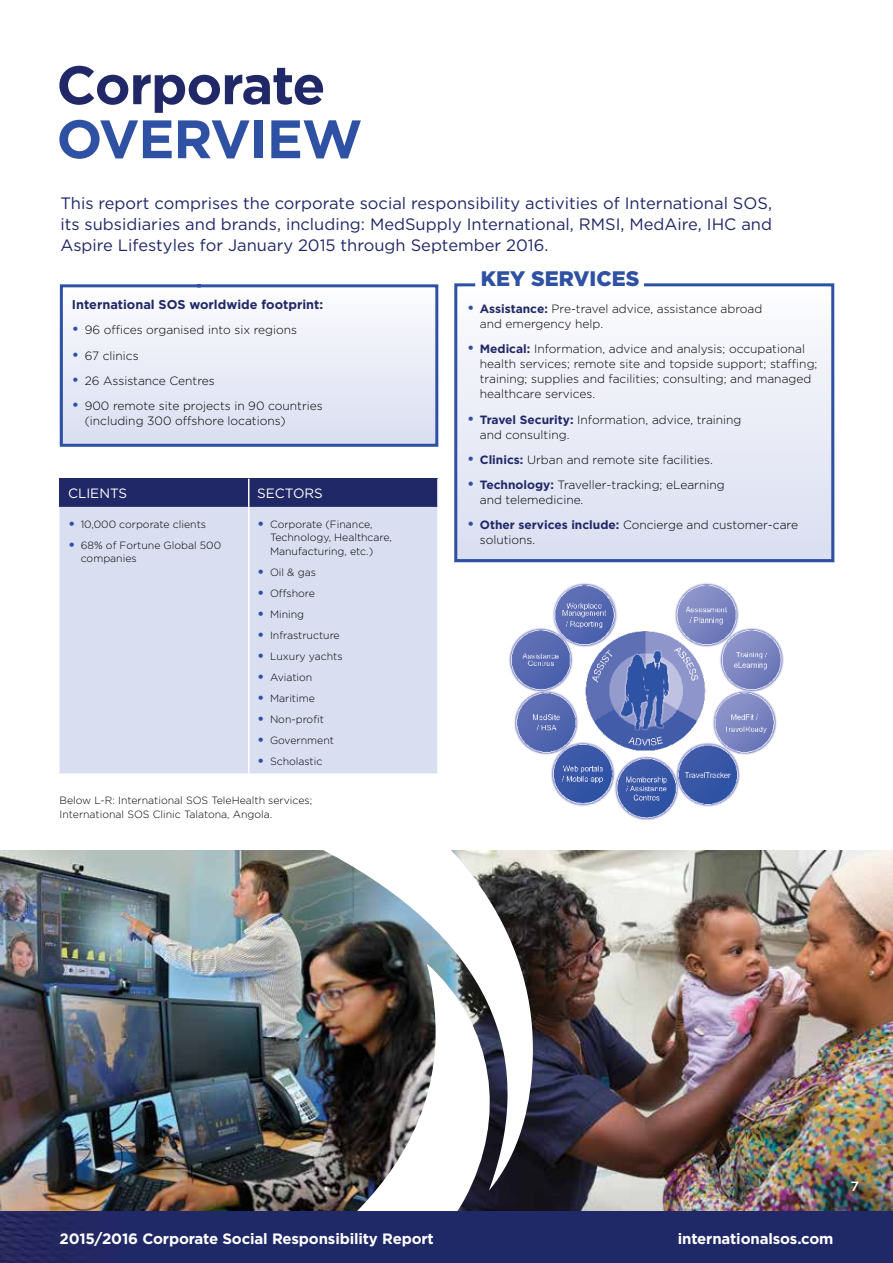
<style>
.page{position:relative;width:893px;height:1263px;background:#fff}
.page>*{position:absolute;margin:0;border:0;box-sizing:border-box;transform-origin:0 0}
.t1{font:700 54px "Gotham";letter-spacing:-.025em;color:#202867}
.t2{font:700 54px "Gotham";color:#2e51a3}
.t3{font:900 21px "Gotham";color:#2e51a3}
.t4{font:16.5px/21px "Gotham HTF";color:#202867;text-align:justify}
.t5{font:700 15px "Gotham";letter-spacing:-.01em;color:#fff}
.t6{font:13.5px "Gotham HTF";color:#fff}
.t7{font:500 13.5px "Gotham";color:#fff}
.t8{font:700 12.75px "Gotham";color:#202867}
.t9{font:300 12px/15px "Gotham";color:#000}
.t10{font:300 10.5px/13.5px "Gotham";color:#000}
.s1{font-weight:500;font-size:15px;color:#2e51a3}
.s2{font-weight:700;color:#202867}
</style>
<div class="page">
<img style="left:534px;top:850px;width:359px;height:362px">
<img style="left:0;top:624px;width:534px;height:588px">
<div style="left:60px;top:479px;width:189px;height:28px;background:#202867"></div>
<div style="left:249px;top:479px;width:189px;height:28px;background:#202867"></div>
<div style="left:60px;top:507px;width:377px;height:266px;background:#d9def0"></div>
<hr style="left:248px;top:507px;width:1px;height:266px;background:#fff">
<hr style="left:437px;top:507px;width:2px;height:266px;background:#fff">
<svg style="left:248px;top:479px;width:1px;height:28px"></svg>
<hr style="left:437px;top:479px;width:2px;height:28px;background:#fff">
<svg style="left:59px;top:284px;width:380px;height:163px"></svg>
<img style="left:496px;top:583px;width:288px;height:242px">
<svg style="left:454px;top:283px;width:381px;height:280px"></svg>
<div style="left:0;top:1212px;width:893px;height:51px;background:#1f2967"></div>
<h1 class="t1" style="left:57px;top:54px;width:271px">Corporate</h1>
<h1 class="t2" style="left:57px;top:108px;width:307px">OVERVIEW</h1>
<p class="t4" style="left:60px;top:193px;width:713px">This report comprises the corporate social responsibility activities of International SOS, its subsidiaries and brands, including: MedSupply International, RMSI, MedAire, IHC and Aspire Lifestyles for January 2015 through September 2016.</p>
<p class="t8" style="left:72px;top:297px;width:253px">I nternational SOS worldwide footprint:</p>
<p class="t9" style="left:72px;top:322px;width:227px"><span class="s1">•</span> 96 offices organised into six regions</p>
<p class="t9" style="left:72px;top:348px;width:68px"><span class="s1">•</span> 67 clinics</p>
<p class="t9" style="left:72px;top:373px;width:144px"><span class="s1">•</span> 26 Assistance Centres</p>
<p class="t9" style="left:85px;top:398px;width:240px;text-indent:-13px"><span class="s1">•</span> 900 remote site projects in 90 countries (including 300 offshore locations)</p>
<p class="t6" style="left:68px;top:486px;width:61px">CLIENTS</p>
<p class="t6" style="left:257px;top:486px;width:67px">SECTORS</p>
<p class="t10" style="left:68px;top:517px;width:140px"><span class="s1">•</span> 10,000 corporate clients</p>
<p class="t10" style="left:81px;top:538px;width:142px;text-indent:-13px"><span class="s1">•</span> 68% of Fortune Global 500 companies</p>
<p class="t10" style="left:270px;top:517px;width:124px;text-indent:-13px"><span class="s1">•</span> Corporate (Finance,<br>Technology, Healthcare,<br>Manufacturing, etc.)</p>
<p class="t10" style="left:257px;top:565px;width:60px"><span class="s1">•</span> Oil &amp; gas</p>
<p class="t10" style="left:257px;top:586px;width:59px"><span class="s1">•</span> Offshore</p>
<p class="t10" style="left:257px;top:607px;width:48px"><span class="s1">•</span> Mining</p>
<p class="t10" style="left:257px;top:628px;width:84px"><span class="s1">•</span> Infrastructure</p>
<p class="t10" style="left:257px;top:649px;width:87px"><span class="s1">•</span> Luxury yachts</p>
<p class="t10" style="left:257px;top:670px;width:57px"><span class="s1">•</span> Aviation</p>
<p class="t10" style="left:257px;top:691px;width:59px"><span class="s1">•</span> Maritime</p>
<p class="t10" style="left:257px;top:712px;width:68px"><span class="s1">•</span> Non-profit</p>
<p class="t10" style="left:257px;top:733px;width:78px"><span class="s1">•</span> Government</p>
<p class="t10" style="left:257px;top:754px;width:67px"><span class="s1">•</span> Scholastic</p>
<p class="t10" style="left:60px;top:794px;width:254px">Below L-R: International SOS TeleHealth services;<br>International SOS Clinic Talatona, Angola.</p>
<h2 class="t3" style="left:481px;top:267px;width:160px">KEY SERVICES</h2>
<p class="t9" style="left:480px;top:301px;width:284px;text-indent:-13px"><span class="s1">•</span> <span class="s2">Assistance:</span> Pre-travel advice, assistance abroad and emergency help.</p>
<p class="t9" style="left:480px;top:341px;width:339px;text-indent:-13px"><span class="s1">•</span> <span class="s2">Medical:</span> Information, advice and analysis; occupational health services; remote site and topside support; staffing; training; supplies and facilities; consulting; and managed healthcare services.</p>
<p class="t9" style="left:480px;top:412px;width:263px;text-indent:-13px"><span class="s1">•</span> <span class="s2">Travel Security:</span> Information, advice, training and consulting.</p>
<p class="t9" style="left:467px;top:452px;width:247px"><span class="s1">•</span> <span class="s2">Clinics:</span> Urban and remote site facilities.</p>
<p class="t9" style="left:480px;top:477px;width:246px;text-indent:-13px"><span class="s1">•</span> <span class="s2">Technology:</span> Traveller-tracking; eLearning and telemedicine.</p>
<p class="t9" style="left:480px;top:517px;width:320px;text-indent:-13px"><span class="s1">•</span> <span class="s2">Other services include:</span> Concierge and customer-care solutions.</p>
<p class="t5" style="left:60px;top:1230px;width:376px">2015/2016 Corporate Social Responsibility Report</p>
<p class="t5" style="left:678px;top:1230px;width:157px">internationalsos.com</p>
<p class="t7" style="left:851px;top:1179px;width:10px">7</p>
</div>
